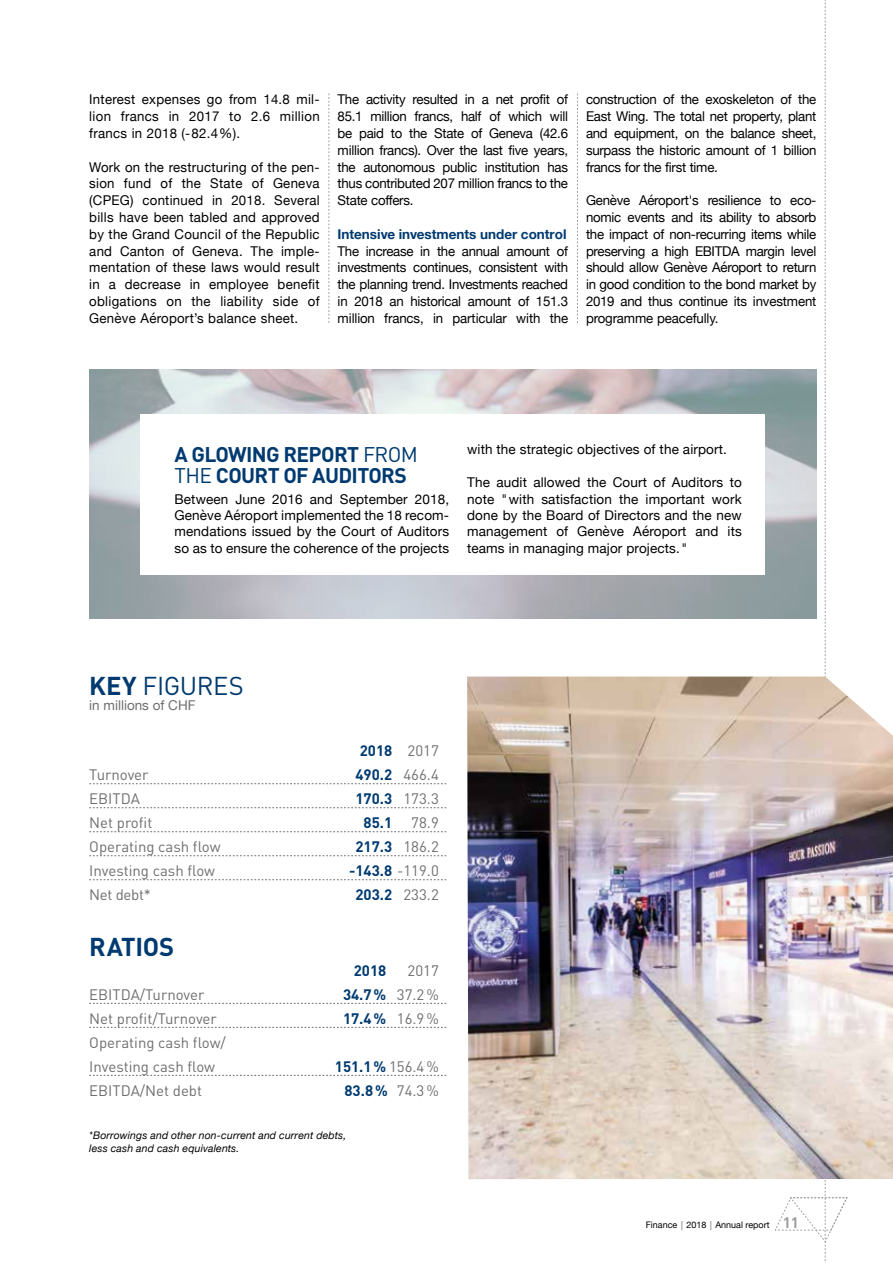
<style>
.page{position:relative;width:893px;height:1263px;background:#fff}
.page>*{position:absolute;margin:0;border:0;box-sizing:border-box;transform-origin:0 0}
.t1{font:25.5px "DIN";letter-spacing:-.015em;color:#003a70}
.t2{font:700 25.5px "DIN";letter-spacing:-.01em;color:#003a70}
.t3{font:700 21px/21px "DIN";letter-spacing:-.03em;color:#003a70}
.t4{font:15px/24px "DIN";color:#706f6f}
.t5{font:700 15px "DIN";color:#003a70}
.t6{font:13.5px/16.8px "Helvetica Neue";letter-spacing:.01em;color:#000;text-align:justify}
.t7{font:700 13.5px "Helvetica Neue";color:#003a70}
.t8{font:13.5px "Helvetica Neue";color:#706f6f}
.t9{font:italic 10.5px/12.6px "Helvetica Neue";letter-spacing:.015em;color:#000}
.t10{font:9px "Helvetica Neue";color:#000}
.s1{font-weight:400}
.s2{font-weight:700}
.s3{font-weight:400;color:#706f6f}
.s4{color:#706f6f}
.s5{font-family:"DIN";font-weight:700;font-size:15px;color:#9d9d9c}
</style>
<div class="page">
<svg style="left:775px;top:0;width:73px;height:1263px"></svg>
<svg style="left:89px;top:783px;width:357px;height:1px"></svg>
<svg style="left:89px;top:807px;width:357px;height:1px"></svg>
<svg style="left:89px;top:831px;width:357px;height:1px"></svg>
<svg style="left:89px;top:855px;width:357px;height:1px"></svg>
<svg style="left:89px;top:879px;width:357px;height:1px"></svg>
<svg style="left:89px;top:1003px;width:357px;height:1px"></svg>
<svg style="left:89px;top:1027px;width:357px;height:1px"></svg>
<svg style="left:89px;top:1075px;width:357px;height:1px"></svg>
<img style="left:467px;top:676px;width:426px;height:503px">
<svg style="left:329px;top:94px;width:1px;height:229px"></svg>
<svg style="left:577px;top:94px;width:1px;height:229px"></svg>
<img style="left:89px;top:370px;width:727px;height:249px">
<div style="left:141px;top:415px;width:624px;height:160px;background:#fff"></div>
<p class="t6" style="left:89px;top:92px;width:232px">Interest expenses go from 14.8 mil&shy;lion francs in 2017 to 2.6 million francs in 2018 (-82.4%).</p>
<p class="t6" style="left:89px;top:159px;width:232px">Work on the restructuring of the pen&shy;sion fund of the State of Geneva (CPEG) continued in 2018. Several bills have been tabled and approved by the Grand Council of the Republic and Canton of Geneva. The imple&shy;mentation of these laws would result in a decrease in employee benefit obligations on the liability side of Genève Aéroport’s balance sheet.</p>
<p class="t6" style="left:338px;top:92px;width:232px">The activity resulted in a net profit of 85.1 million francs, half of which will be paid to the State of Geneva (42.6 million francs). Over the last five years, the autonomous public institution has thus contributed 207 million francs to the State coffers.</p>
<p class="t7" style="left:338px;top:223px;width:230px">Intensive investments under control</p>
<p class="t6" style="left:338px;top:243px;width:232px">The increase in the annual amount of investments continues, consistent with the planning trend. Investments reached in 2018 an historical amount of 151.3 million francs, in particular with the</p>
<p class="t6" style="left:586px;top:92px;width:232px">construction of the exoskeleton of the East Wing. The total net property, plant and equipment, on the balance sheet, surpass the historic amount of 1 billion francs for the first time.</p>
<p class="t6" style="left:586px;top:193px;width:232px">Genève Aéroport's resilience to eco&shy;nomic events and its ability to absorb the impact of non-recurring items while preserving a high EBITDA margin level should allow Genève Aéroport to return in good condition to the bond market by 2019 and thus continue its investment programme peacefully.</p>
<h2 class="t3" style="left:175px;top:443px;width:245px">A GLOWING REPORT <span class="s1">FROM<br>THE</span> COURT OF AUDITORS</h2>
<p class="t6" style="left:175px;top:492px;width:276px;line-height:16.2px">Between June 2016 and September 2018, Genève Aéroport implemented the 18 recom&shy;mendations issued by the Court of Auditors so as to ensure the coherence of the projects</p>
<p class="t6" style="left:467px;top:442px;width:261px">with the strategic objectives of the airport.</p>
<p class="t6" style="left:467px;top:474px;width:276px">The audit allowed the Court of Auditors to note "with satisfaction the important work done by the Board of Directors and the new management of Genève Aéroport and its teams in managing major projects."</p>
<h1 class="t1" style="left:89px;top:670px;width:156px"><span class="s2">KEY</span> FIGURES</h1>
<p class="t8" style="left:89px;top:695px;width:108px">in millions of CHF</p>
<p class="t5" style="left:360px;top:741px;width:81px">2018 <span class="s3">2017</span></p>
<p class="t4" style="left:89px;top:762px;width:61px">Turnover</p>
<p class="t5" style="left:355px;top:765px;width:85px">490.2 <span class="s3">466.4</span></p>
<p class="t4" style="left:89px;top:786px;width:52px">EBITDA</p>
<p class="t5" style="left:355px;top:789px;width:85px">170.3 <span class="s3">173.3</span></p>
<p class="t4" style="left:89px;top:810px;width:65px">Net profit</p>
<p class="t5" style="left:364px;top:813px;width:30px">85.1</p>
<p class="t4" style="left:411px;top:810px;width:29px">78.9</p>
<p class="t4" style="left:89px;top:834px;width:133px">Operating cash flow</p>
<p class="t5" style="left:355px;top:837px;width:85px">217.3 <span class="s3">186.2</span></p>
<p class="t4" style="left:89px;top:858px;width:127px">Investing cash flow</p>
<p class="t5" style="left:349px;top:861px;width:91px">-143.8 <span class="s3">-119.0</span></p>
<p class="t4" style="left:89px;top:882px;width:63px">Net debt*</p>
<p class="t5" style="left:355px;top:885px;width:85px">203.2 <span class="s3">233.2</span></p>
<h1 class="t2" style="left:89px;top:930px;width:86px">RATIOS</h1>
<p class="t5" style="left:354px;top:960px;width:34px">2018</p>
<p class="t4" style="left:407px;top:958px;width:33px">2017</p>
<p class="t4" style="left:89px;top:982px;width:117px">EBITDA/Turnover</p>
<p class="t5" style="left:343px;top:984px;width:97px">34.7% <span class="s3">37.2%</span></p>
<p class="t4" style="left:89px;top:1006px;width:129px">Net profit/Turnover</p>
<p class="t5" style="left:343px;top:1008px;width:97px">17.4% <span class="s3">16.9%</span></p>
<p class="t4" style="left:89px;top:1030px;width:138px">Operating cash flow/<br>Investing cash flow</p>
<p class="t5" style="left:335px;top:1056px;width:105px">151.1% <span class="s3">156.4%</span></p>
<p class="t4" style="left:89px;top:1078px;width:114px">EBITDA/Net debt</p>
<p class="t5" style="left:344px;top:1080px;width:96px">83.8% <span class="s3">74.3%</span></p>
<p class="t9" style="left:89px;top:1130px;width:259px">*Borrowings and other non-current and current debts, less cash and cash equivalents.</p>
<p class="t10" style="left:646px;top:1218px;width:155px">Finance<span class="s4">│</span>2018<span class="s4">│</span>Annual report <span class="s5">11</span></p>
</div>
